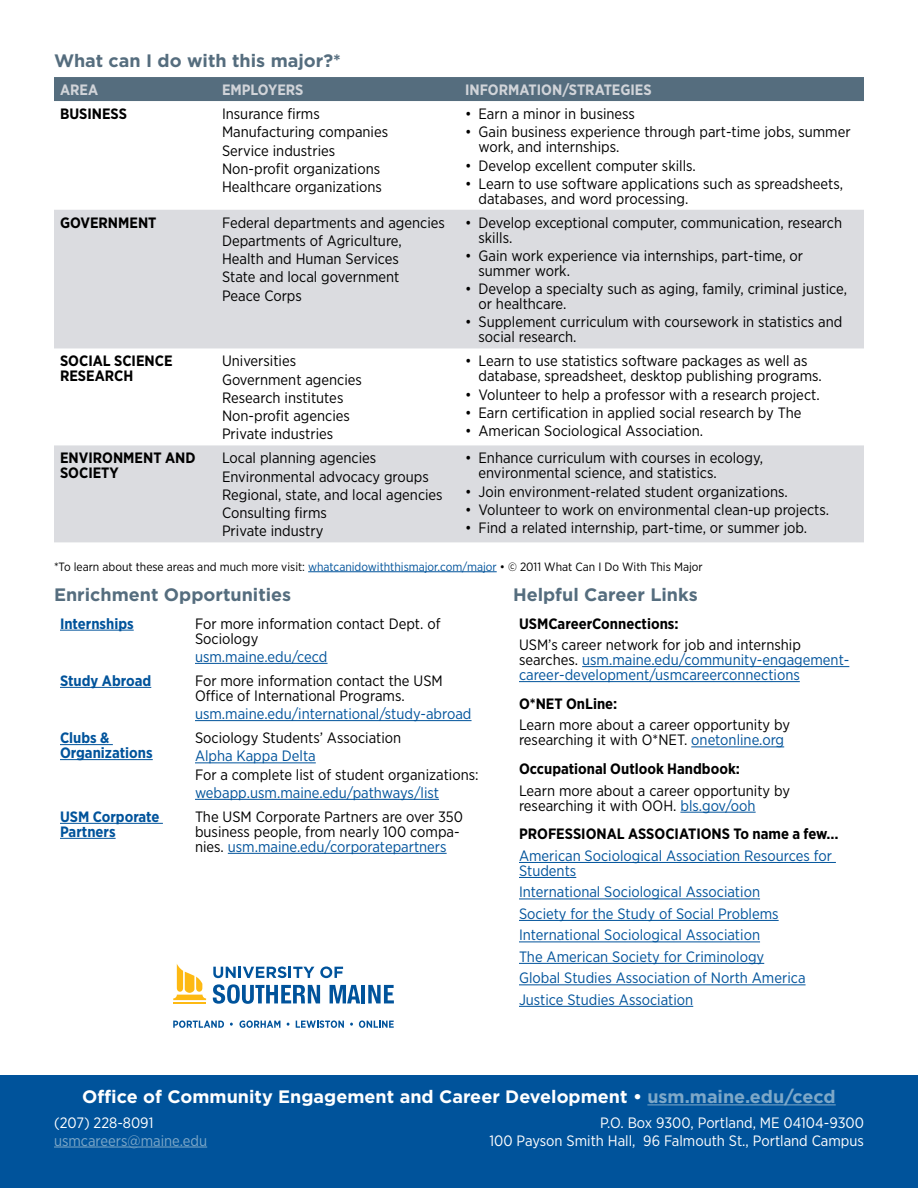
<style>
.page{position:relative;width:918px;height:1188px;background:#fff}
.page>*{position:absolute;margin:0;border:0;box-sizing:border-box;transform-origin:0 0}
.t1{font:700 18px "Gotham";color:#fff}
.t2{font:700 18px "Gotham";color:#556d7e}
.t3{font:15px/18.3px "Gotham Narrow";color:#000}
.t4{font:15px/21.5px "Gotham Narrow";color:#00539b}
.t5{font:700 15px/15px "Gotham Narrow";color:#000}
.t6{font:15px/18px "Gotham Narrow";color:#fff;text-align:right}
.t7{font:700 15px/15px "Gotham Narrow";color:#00539b}
.t8{font:700 15px "Gotham Narrow";color:#d1d4d9}
.t9{font:15px "Gotham Narrow";color:#7ea8c8}
.t10{font:12px "Gotham Narrow";color:#000}
.s1{color:#00539b}
.s2{color:#000}
.s3{color:#7ea8c8}
</style>
<div class="page">
<div style="left:0;top:1075px;width:918px;height:113px;background:#00539b"></div>
<hr style="left:54px;top:1147px;width:153px;height:1px;background:#7ea8c8">
<hr style="left:647px;top:1104px;width:189px;height:1px;background:#7ea8c8">
<div style="left:54px;top:77px;width:810px;height:24px;background:#556d7e"></div>
<svg style="left:54px;top:210px;width:810px;height:332px;fill:#dbdce0"></svg>
<hr style="left:60px;top:630px;width:74px;height:1px;background:#00539b">
<hr style="left:195px;top:663px;width:133px;height:1px;background:#00539b">
<hr style="left:60px;top:687px;width:91px;height:1px;background:#00539b">
<hr style="left:195px;top:720px;width:277px;height:1px;background:#00539b">
<hr style="left:60px;top:744px;width:53px;height:1px;background:#00539b">
<hr style="left:60px;top:759px;width:93px;height:1px;background:#00539b">
<hr style="left:195px;top:762px;width:121px;height:1px;background:#00539b">
<hr style="left:195px;top:799px;width:244px;height:1px;background:#00539b">
<hr style="left:60px;top:823px;width:103px;height:1px;background:#00539b">
<hr style="left:60px;top:838px;width:56px;height:1px;background:#00539b">
<hr style="left:228px;top:853px;width:219px;height:1px;background:#00539b">
<hr style="left:582px;top:666px;width:267px;height:1px;background:#00539b">
<hr style="left:519px;top:681px;width:281px;height:1px;background:#00539b">
<hr style="left:691px;top:747px;width:93px;height:1px;background:#00539b">
<hr style="left:680px;top:812px;width:76px;height:1px;background:#00539b">
<hr style="left:519px;top:862px;width:317px;height:1px;background:#00539b">
<hr style="left:519px;top:877px;width:57px;height:1px;background:#00539b">
<hr style="left:519px;top:899px;width:241px;height:1px;background:#00539b">
<hr style="left:519px;top:920px;width:260px;height:1px;background:#00539b">
<hr style="left:519px;top:942px;width:241px;height:1px;background:#00539b">
<hr style="left:519px;top:963px;width:245px;height:1px;background:#00539b">
<hr style="left:519px;top:984px;width:287px;height:1px;background:#00539b">
<hr style="left:519px;top:1006px;width:174px;height:1px;background:#00539b">
<hr style="left:308px;top:571px;width:189px;height:1px;background:#00539b">
<svg style="left:173px;top:1020px;width:51px;height:8px"></svg>
<svg style="left:239px;top:1020px;width:41px;height:8px"></svg>
<svg style="left:296px;top:1020px;width:48px;height:8px"></svg>
<svg style="left:359px;top:1020px;width:35px;height:8px"></svg>
<hr style="left:173px;top:1002px;width:33px;height:1px;background:#fdb913">
<svg style="left:173px;top:964px;width:33px;height:36px"></svg>
<svg style="left:213px;top:984px;width:107px;height:20px"></svg>
<svg style="left:330px;top:985px;width:30px;height:18px"></svg>
<hr style="left:361px;top:985px;width:4px;height:18px;background:#00539b">
<svg style="left:368px;top:985px;width:26px;height:18px"></svg>
<svg style="left:213px;top:967px;width:101px;height:11px"></svg>
<svg style="left:320px;top:966px;width:23px;height:12px"></svg>
<p class="t2" style="left:54px;top:49px;width:288px">What can I do with this major?*</p>
<p class="t8" style="left:60px;top:80px;width:40px">AREA</p>
<p class="t8" style="left:222px;top:80px;width:83px">EMPLOYERS</p>
<p class="t8" style="left:465px;top:80px;width:188px">INFORMATION/STRATEGIES</p>
<p class="t5" style="left:60px;top:106px;width:69px">BUSINESS</p>
<p class="t3" style="left:222px;top:104px;width:168px">Insurance firms<br>Manufacturing companies<br>Service industries<br>Non-profit organizations<br>Healthcare organizations</p>
<p class="t3" style="left:465px;top:104px;width:172px">• Earn a minor in business</p>
<p class="t3" style="left:478px;top:124px;width:374px;line-height:15px;text-indent:-14px">• Gain business experience through part-time jobs, summer work, and internships.</p>
<p class="t3" style="left:465px;top:156px;width:232px">• Develop excellent computer skills.</p>
<p class="t3" style="left:478px;top:176px;width:366px;line-height:15px;text-indent:-14px">• Learn to use software applications such as spreadsheets, databases, and word processing.</p>
<p class="t5" style="left:60px;top:215px;width:98px">GOVERNMENT</p>
<p class="t3" style="left:222px;top:213px;width:224px">Federal departments and agencies<br>Departments of Agriculture,<br>Health and Human Services<br>State and local government<br>Peace Corps</p>
<p class="t3" style="left:478px;top:215px;width:365px;line-height:15px;text-indent:-14px">• Develop exceptional computer, communication, research skills.</p>
<p class="t3" style="left:478px;top:248px;width:326px;line-height:15px;text-indent:-14px">• Gain work experience via internships, part-time, or summer work.</p>
<p class="t3" style="left:478px;top:281px;width:370px;line-height:15px;text-indent:-14px">• Develop a specialty such as aging, family, criminal justice, or healthcare.</p>
<p class="t3" style="left:478px;top:314px;width:365px;line-height:15px;text-indent:-14px">• Supplement curriculum with coursework in statistics and social research.</p>
<p class="t5" style="left:60px;top:354px;width:114px">SOCIAL SCIENCE<br>RESEARCH</p>
<p class="t3" style="left:222px;top:352px;width:142px">Universities<br>Government agencies<br>Research institutes<br>Non-profit agencies<br>Private industries</p>
<p class="t3" style="left:478px;top:353px;width:345px;line-height:15px;text-indent:-14px">• Learn to use statistics software packages as well as database, spreadsheet, desktop publishing programs.</p>
<p class="t3" style="left:465px;top:385px;width:356px">• Volunteer to help a professor with a research project.</p>
<p class="t3" style="left:465px;top:403px;width:338px">• Earn certification in applied social research by The</p>
<p class="t3" style="left:465px;top:421px;width:240px">• American Sociological Association.</p>
<p class="t5" style="left:60px;top:451px;width:137px">ENVIRONMENT AND<br>SOCIETY</p>
<p class="t3" style="left:222px;top:449px;width:222px">Local planning agencies<br>Environmental advocacy groups<br>Regional, state, and local agencies<br>Consulting firms<br>Private industry</p>
<p class="t3" style="left:478px;top:450px;width:286px;line-height:15px;text-indent:-14px">• Enhance curriculum with courses in ecology, environmental science, and statistics.</p>
<p class="t3" style="left:465px;top:482px;width:324px">• Join environment-related student organizations.</p>
<p class="t3" style="left:465px;top:500px;width:366px">• Volunteer to work on environmental clean-up projects.</p>
<p class="t3" style="left:465px;top:518px;width:344px">• Find a related internship, part-time, or summer job.</p>
<p class="t10" style="left:54px;top:559px;width:650px">*To learn about these areas and much more visit: <span class="s1">whatcanidowiththismajor.com/major</span> • © 2011 What Can I Do With This Major</p>
<p class="t2" style="left:54px;top:583px;width:239px">Enrichment Opportunities</p>
<p class="t2" style="left:513px;top:583px;width:186px">Helpful Career Links</p>
<p class="t7" style="left:60px;top:616px;width:75px">Internships</p>
<p class="t3" style="left:195px;top:616px;width:247px;line-height:15px">For more information contact Dept. of<br>Sociology</p>
<p class="t4" style="left:195px;top:646px;width:134px">usm.maine.edu/cecd</p>
<p class="t7" style="left:60px;top:673px;width:93px">Study Abroad</p>
<p class="t3" style="left:195px;top:673px;width:249px;line-height:15px">For more information contact the USM<br>Office of International Programs.</p>
<p class="t4" style="left:195px;top:703px;width:278px">usm.maine.edu/international/study-abroad</p>
<p class="t7" style="left:60px;top:730px;width:94px">Clubs &amp;<br>Organizations</p>
<p class="t3" style="left:195px;top:728px;width:208px">Sociology Students’ Association</p>
<p class="t4" style="left:195px;top:745px;width:122px">Alpha Kappa Delta</p>
<p class="t3" style="left:195px;top:765px;width:285px">For a complete list of student organizations:</p>
<p class="t4" style="left:195px;top:782px;width:246px">webapp.usm.maine.edu/pathways/list</p>
<p class="t7" style="left:60px;top:809px;width:101px">USM Corporate<br>Partners</p>
<p class="t3" style="left:195px;top:809px;width:270px;line-height:15px">The USM Corporate Partners are over 350 business people, from nearly 100 compa&shy;nies. <span class="s1">usm.maine.edu/corporatepartners</span></p>
<p class="t5" style="left:519px;top:616px;width:161px">USMCareerConnections:</p>
<p class="t4" style="left:519px;top:637px;width:332px;line-height:15px"><span class="s2">USM’s career network for job and internship searches.</span> usm.maine.edu/community-engagement&shy;career-development/usmcareerconnections</p>
<p class="t5" style="left:519px;top:696px;width:100px">O*NET OnLine:</p>
<p class="t3" style="left:519px;top:717px;width:273px;line-height:15px">Learn more about a career opportunity by researching it with O*NET. <span class="s1">onetonline.org</span></p>
<p class="t5" style="left:519px;top:761px;width:223px">Occupational Outlook Handbook:</p>
<p class="t3" style="left:519px;top:783px;width:273px;line-height:15px">Learn more about a career opportunity by researching it with OOH. <span class="s1">bls.gov/ooh</span></p>
<p class="t5" style="left:519px;top:827px;width:321px">PROFESSIONAL ASSOCIATIONS To name a few…</p>
<p class="t4" style="left:519px;top:848px;width:315px;line-height:15px">American Sociological Association Resources for<br>Students</p>
<p class="t4" style="left:519px;top:881px;width:288px">International Sociological Association Society for the Study of Social Problems International Sociological Association<br>The American Society for Criminology Global Studies Association of North America Justice Studies Association</p>
<p class="t1" style="left:82px;top:1085px;width:755px">Office of Community Engagement and Career Development • <span class="s3">usm.maine.edu/cecd</span></p>
<p class="t6" style="left:54px;top:1113px;width:101px">(207) 228-8091</p>
<p class="t9" style="left:54px;top:1131px;width:155px">usmcareers@maine.edu</p>
<p class="t6" style="left:489px;top:1113px;width:376px">P.O. Box 9300, Portland, ME 04104-9300<br>100 Payson Smith Hall, 96 Falmouth St., Portland Campus</p>
</div>
